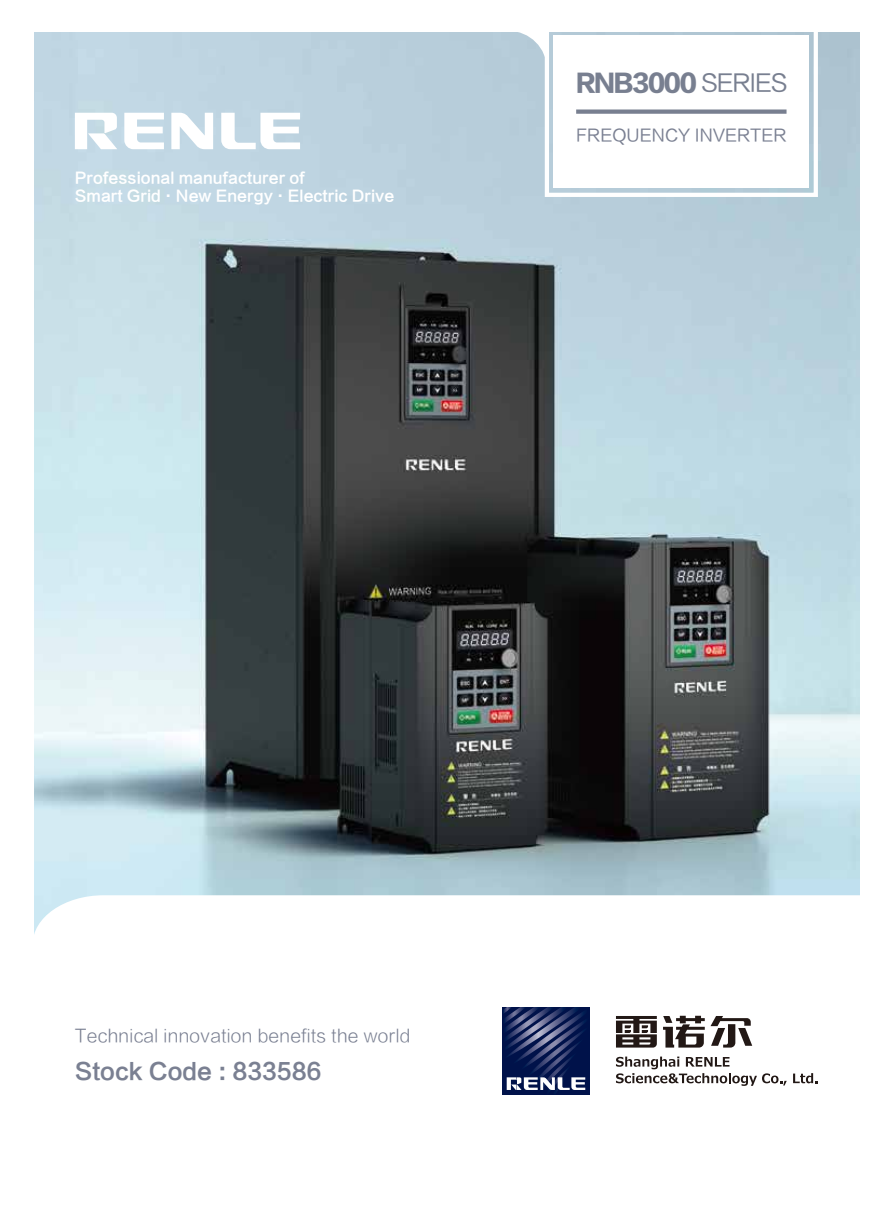
<style>
.page{position:relative;width:893px;height:1212px;background:#fff}
.page>*{position:absolute;margin:0;border:0;box-sizing:border-box;transform-origin:0 0}
.t1{font:23.7px "FZLTTHK GBK1 0";letter-spacing:-.05em;color:#787f90}
.t2{font:22.5px "FZLTCHJW GB1 0";color:#7a8092}
.t3{font:18px "FZLTXHK";color:#7a8092}
.t4{font:16.65px "FZLTHJW GB1 0";color:#7a8092}
.t5{font:15px/18px "FZLTCHJW GB1 0";color:#fff}
.s1{font-family:"FZLTHJW GB1 0"}
</style>
<div class="page">
<img style="left:35px;top:32px;width:824px;height:863px">
<svg style="left:509px;top:32px;width:36px;height:37px"></svg>
<svg style="left:34px;top:895px;width:826px;height:200px"></svg>
<div style="left:554px;top:35px;width:255px;height:153px;background:#fff"></div>
<div style="left:545px;top:26px;width:273px;height:171px;border:4px solid #fff"></div>
<div style="left:576px;top:109px;width:210px;height:5px;background:#787f90"></div>
<svg style="left:75px;top:113px;width:225px;height:36px"></svg>
<svg style="left:502px;top:1007px;width:88px;height:87px;background:#2d3a6a"></svg>
<svg style="left:616px;top:1016px;width:136px;height:31px"></svg>
<svg style="left:616px;top:1056px;width:171px;height:30px"></svg>
<svg style="left:793px;top:1073px;width:24px;height:10px"></svg>
<p class="t5" style="left:75px;top:169px;width:321px">Professional manufacturer of<br>Smart Grid·New Energy·Electric Drive</p>
<h1 class="t1" style="left:576px;top:70px;width:213px">RNB3000 <span class="s1">SERIES</span></h1>
<p class="t4" style="left:576px;top:126px;width:212px">FREQUENCY INVERTER</p>
<p class="t3" style="left:75px;top:1026px;width:337px">Technical innovation benefits the world</p>
<h2 class="t2" style="left:75px;top:1059px;width:248px">Stock Code : 833586</h2>
</div>
